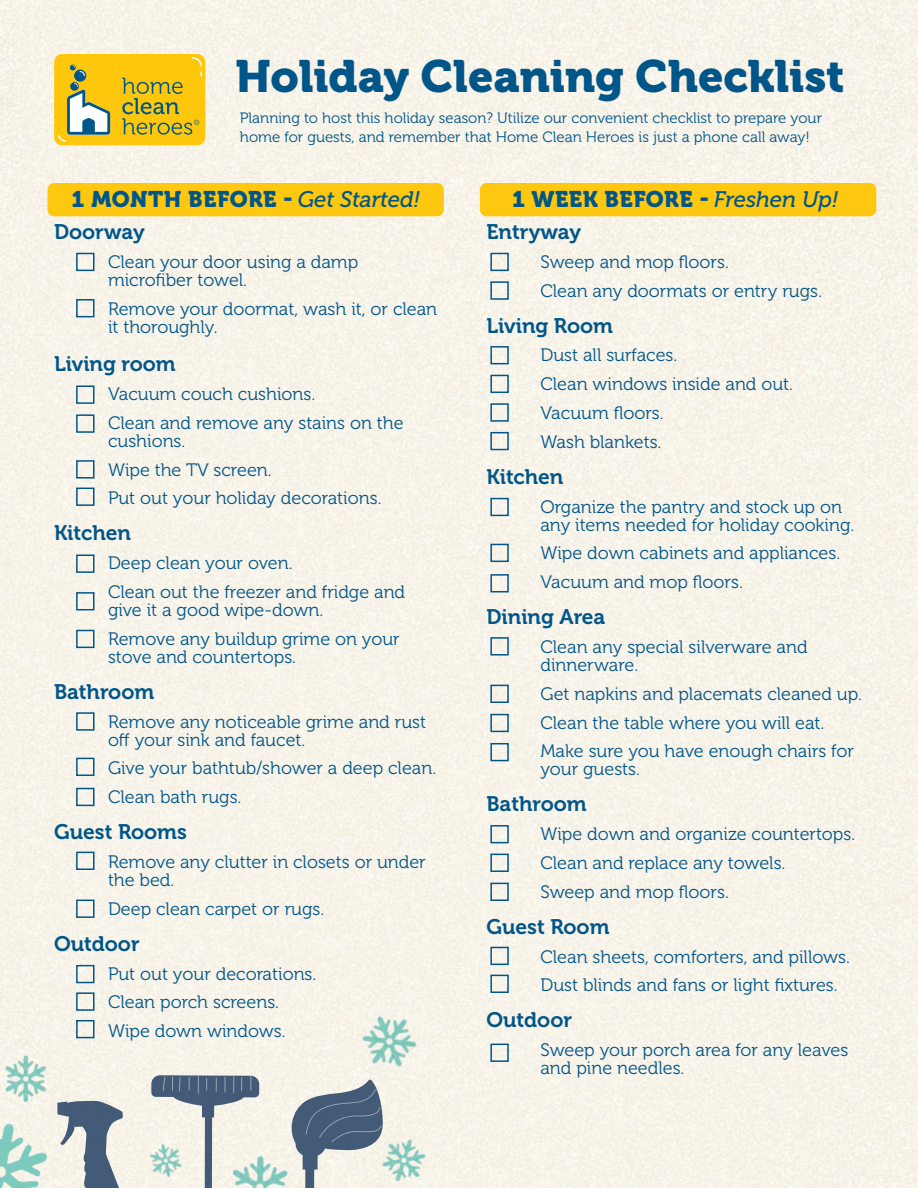
<style>
.page{position:relative;width:918px;height:1188px;background:#f7f3e9}
.page>*{position:absolute;margin:0;border:0;box-sizing:border-box;transform-origin:0 0}
.t1{font:45px "Museo 900";color:#005689}
.t2{font:22.5px "Museo 900";letter-spacing:.02em;color:#005689}
.t3{font:21px "Museo 700";color:#005689}
.t4{font:18px/28.8px "Museo 300";color:#005689}
.t5{font:15px/19.5px "Museo 300";color:#005689}
.s1{font-family:"Museo 500";font-style:italic}
</style>
<div class="page">
<div style="left:48px;top:183px;width:396px;height:33px;background:#fec710;border-radius:7px"></div>
<div style="left:54px;top:54px;width:151px;height:91px;background:#fec70c;border-radius:8px"></div>
<div style="left:74px;top:70px;width:12px;height:12px;background:#005689;border-radius:50%"></div>
<svg style="left:70px;top:65px;width:15px;height:11px"></svg>
<svg style="left:57px;top:82px;width:53px;height:60px"></svg>
<svg style="left:122px;top:56px;width:81px;height:79px"></svg>
<div style="left:480px;top:183px;width:396px;height:33px;background:#fec710;border-radius:7px"></div>
<div style="left:76px;top:253px;width:18px;height:18px;border:2px solid #005689"></div>
<div style="left:490px;top:253px;width:19px;height:18px;border:2px solid #005689"></div>
<div style="left:490px;top:281px;width:19px;height:19px;border:2px solid #005689"></div>
<div style="left:490px;top:346px;width:19px;height:18px;border:2px solid #005689"></div>
<div style="left:490px;top:375px;width:19px;height:18px;border:2px solid #005689"></div>
<div style="left:490px;top:403px;width:19px;height:19px;border:2px solid #005689"></div>
<div style="left:490px;top:432px;width:19px;height:18px;border:2px solid #005689"></div>
<div style="left:490px;top:498px;width:19px;height:18px;border:2px solid #005689"></div>
<div style="left:490px;top:544px;width:19px;height:18px;border:2px solid #005689"></div>
<div style="left:490px;top:574px;width:19px;height:18px;border:2px solid #005689"></div>
<div style="left:490px;top:637px;width:19px;height:19px;border:2px solid #005689"></div>
<div style="left:490px;top:685px;width:19px;height:18px;border:2px solid #005689"></div>
<div style="left:490px;top:714px;width:19px;height:18px;border:2px solid #005689"></div>
<div style="left:490px;top:743px;width:19px;height:18px;border:2px solid #005689"></div>
<div style="left:490px;top:825px;width:19px;height:18px;border:2px solid #005689"></div>
<div style="left:490px;top:854px;width:19px;height:18px;border:2px solid #005689"></div>
<div style="left:490px;top:883px;width:19px;height:18px;border:2px solid #005689"></div>
<div style="left:490px;top:947px;width:19px;height:18px;border:2px solid #005689"></div>
<div style="left:490px;top:975px;width:19px;height:18px;border:2px solid #005689"></div>
<div style="left:490px;top:1044px;width:19px;height:18px;border:2px solid #005689"></div>
<div style="left:76px;top:299px;width:18px;height:18px;border:2px solid #005689"></div>
<div style="left:76px;top:385px;width:18px;height:19px;border:2px solid #005689"></div>
<div style="left:76px;top:414px;width:18px;height:19px;border:2px solid #005689"></div>
<div style="left:76px;top:460px;width:18px;height:19px;border:2px solid #005689"></div>
<div style="left:76px;top:488px;width:18px;height:18px;border:2px solid #005689"></div>
<div style="left:76px;top:555px;width:18px;height:18px;border:2px solid #005689"></div>
<div style="left:76px;top:592px;width:18px;height:18px;border:2px solid #005689"></div>
<div style="left:76px;top:630px;width:18px;height:18px;border:2px solid #005689"></div>
<div style="left:76px;top:712px;width:18px;height:19px;border:2px solid #005689"></div>
<div style="left:76px;top:758px;width:18px;height:18px;border:2px solid #005689"></div>
<div style="left:76px;top:788px;width:18px;height:18px;border:2px solid #005689"></div>
<div style="left:76px;top:852px;width:18px;height:18px;border:2px solid #005689"></div>
<div style="left:76px;top:900px;width:18px;height:18px;border:2px solid #005689"></div>
<div style="left:76px;top:965px;width:18px;height:18px;border:2px solid #005689"></div>
<div style="left:76px;top:1020px;width:18px;height:18px;border:2px solid #005689"></div>
<div style="left:76px;top:992px;width:18px;height:19px;border:2px solid #005689"></div>
<svg style="left:290px;top:1079px;width:93px;height:109px;background:#929ea9"></svg>
<svg style="left:151px;top:1075px;width:108px;height:113px;background:#b4babe"></svg>
<svg style="left:57px;top:1100px;width:66px;height:88px;background:#97a1ac"></svg>
<img style="left:221px;top:1149px;width:78px;height:39px">
<img style="left:375px;top:1134px;width:57px;height:54px">
<img style="left:0;top:1112px;width:60px;height:76px">
<img style="left:0;top:1050px;width:54px;height:57px">
<img style="left:145px;top:1138px;width:42px;height:46px">
<img style="left:357px;top:1008px;width:66px;height:67px">
<h1 class="t1" style="left:235px;top:51px;width:610px">Holiday Cleaning Checklist</h1>
<p class="t5" style="left:240px;top:108px;width:584px">Planning to host this holiday season? Utilize our convenient checklist to prepare your home for guests, and remember that Home Clean Heroes is just a phone call away!</p>
<p class="t2" style="left:72px;top:186px;width:350px">1 MONTH BEFORE - <span class="s1">Get Started!</span></p>
<p class="t3" style="left:54px;top:220px;width:92px">Doorway</p>
<p class="t4" style="left:108px;top:253px;width:252px;line-height:18px">Clean your door using a damp microfiber towel.</p>
<p class="t4" style="left:108px;top:300px;width:331px;line-height:18px">Remove your doormat, wash it, or clean it thoroughly.</p>
<p class="t3" style="left:54px;top:352px;width:123px">Living room</p>
<p class="t4" style="left:108px;top:380px;width:297px">Vacuum couch cushions.<br>Clean and remove any stains on the</p>
<p class="t4" style="left:108px;top:427px;width:275px">cushions.<br>Wipe the TV screen.<br>Put out your holiday decorations.</p>
<p class="t3" style="left:54px;top:522px;width:79px">Kitchen</p>
<p class="t4" style="left:108px;top:549px;width:299px">Deep clean your oven.<br>Clean out the freezer and fridge and</p>
<p class="t4" style="left:108px;top:596px;width:293px">give it a good wipe-down.<br>Remove any buildup grime on your</p>
<p class="t4" style="left:108px;top:643px;width:190px">stove and countertops.</p>
<p class="t3" style="left:54px;top:680px;width:102px">Bathroom</p>
<p class="t4" style="left:108px;top:713px;width:320px;line-height:18px">Remove any noticeable grime and rust off your sink and faucet.</p>
<p class="t4" style="left:108px;top:754px;width:330px">Give your bathtub/shower a deep clean.<br>Clean bath rugs.</p>
<p class="t3" style="left:54px;top:820px;width:134px">Guest Rooms</p>
<p class="t4" style="left:108px;top:853px;width:319px;line-height:18px">Remove any clutter in closets or under the bed.</p>
<p class="t4" style="left:108px;top:895px;width:218px">Deep clean carpet or rugs.</p>
<p class="t3" style="left:54px;top:932px;width:87px">Outdoor</p>
<p class="t4" style="left:108px;top:959px;width:210px">Put out your decorations.<br>Clean porch screens.<br>Wipe down windows.</p>
<p class="t2" style="left:512px;top:186px;width:328px">1 WEEK BEFORE - <span class="s1">Freshen Up!</span></p>
<p class="t3" style="left:486px;top:220px;width:96px">Entryway</p>
<p class="t4" style="left:540px;top:248px;width:283px">Sweep and mop floors.<br>Clean any doormats or entry rugs.</p>
<p class="t3" style="left:486px;top:314px;width:128px">Living Room</p>
<p class="t4" style="left:540px;top:341px;width:254px">Dust all surfaces.<br>Clean windows inside and out.<br>Vacuum floors.<br>Wash blankets.</p>
<p class="t3" style="left:486px;top:465px;width:79px">Kitchen</p>
<p class="t4" style="left:540px;top:498px;width:315px;line-height:18px">Organize the pantry and stock up on any items needed for holiday cooking.</p>
<p class="t4" style="left:540px;top:539px;width:301px">Wipe down cabinets and appliances.<br>Vacuum and mop floors.</p>
<p class="t3" style="left:486px;top:605px;width:121px">Dining Area</p>
<p class="t4" style="left:540px;top:638px;width:269px;line-height:18px">Clean any special silverware and dinnerware.</p>
<p class="t4" style="left:540px;top:680px;width:323px">Get napkins and placemats cleaned up.<br>Clean the table where you will eat.<br>Make sure you have enough chairs for</p>
<p class="t4" style="left:540px;top:755px;width:101px">your guests.</p>
<p class="t3" style="left:486px;top:792px;width:102px">Bathroom</p>
<p class="t4" style="left:540px;top:820px;width:316px">Wipe down and organize countertops.<br>Clean and replace any towels.<br>Sweep and mop floors.</p>
<p class="t3" style="left:486px;top:915px;width:125px">Guest Room</p>
<p class="t4" style="left:540px;top:942px;width:311px">Clean sheets, comforters, and pillows.<br>Dust blinds and fans or light fixtures.</p>
<p class="t3" style="left:486px;top:1008px;width:87px">Outdoor</p>
<p class="t4" style="left:540px;top:1041px;width:309px;line-height:18px">Sweep your porch area for any leaves and pine needles.</p>
</div>
